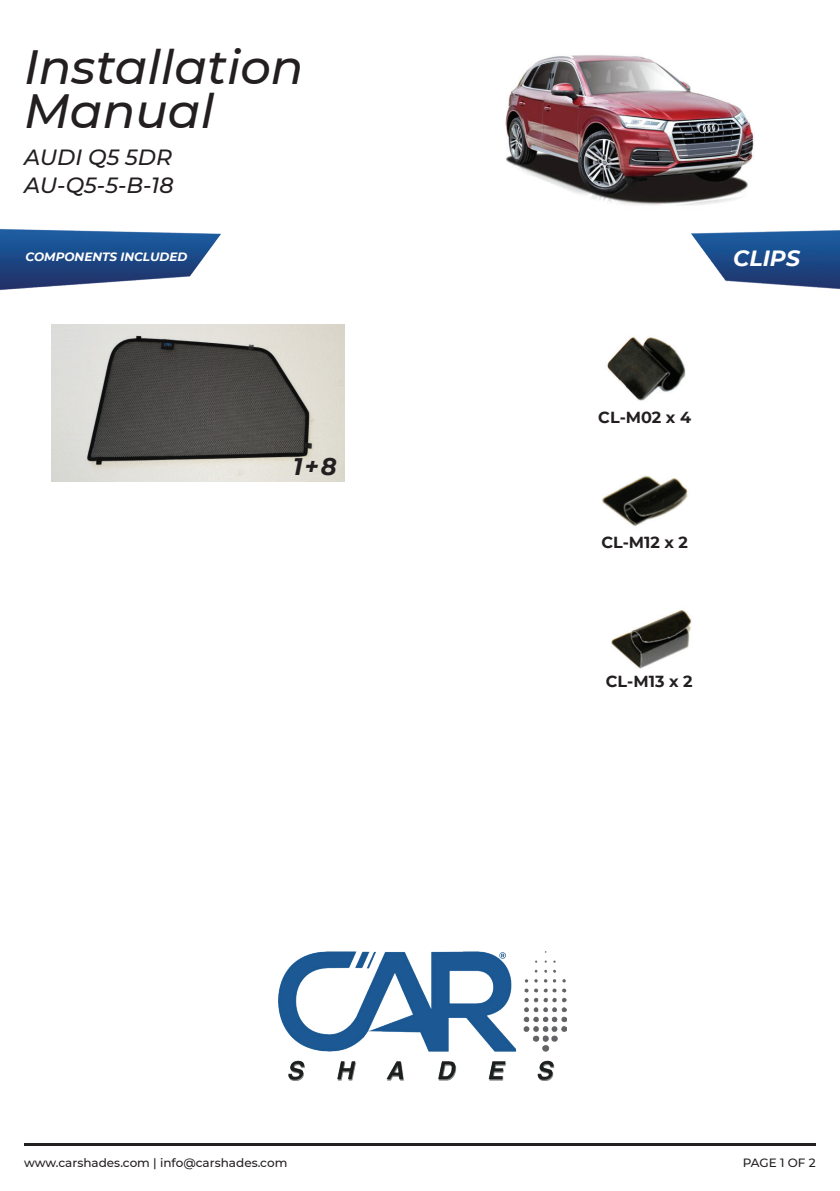
<style>
.page{position:relative;width:840px;height:1191px;background:#fff}
.page>*{position:absolute;margin:0;border:0;box-sizing:border-box;transform-origin:0 0}
.t1{font:italic 500 48px/44px "Montserrat";color:#231f20}
.t2{font:italic 700 24px "Montserrat";color:#231f20}
.t3{font:italic 500 22px/28px "Montserrat";color:#231f20}
.t4{font:italic 700 22px "Montserrat";color:#fff}
.t5{font:700 16px "Montserrat";color:#231f20}
.t6{font:500 12px "Montserrat";color:#231f20}
.t7{font:italic 700 12px "Montserrat";color:#fff}
</style>
<div class="page">
<img style="left:505px;top:55px;width:249px;height:151px">
<img style="left:0;top:228px;width:221px;height:63px">
<img style="left:691px;top:230px;width:148px;height:60px">
<img style="left:607px;top:337px;width:79px;height:64px">
<img style="left:602px;top:476px;width:86px;height:51px">
<img style="left:611px;top:610px;width:81px;height:59px">
<img style="left:278px;top:951px;width:288px;height:129px">
<img style="left:52px;top:324px;width:292px;height:157px">
<hr style="left:24px;top:1143px;width:791px;height:2px;background:#231f20">
<h1 class="t1" style="left:24px;top:43px;width:281px">Installation<br>Manual</h1>
<h3 class="t3" style="left:24px;top:143px;width:151px">AUDI Q5 5DR<br>AU-Q5-5-B-18</h3>
<p class="t7" style="left:25px;top:248px;width:163px">COMPONENTS INCLUDED</p>
<h3 class="t4" style="left:732px;top:243px;width:68px">CLIPS</h3>
<h2 class="t2" style="left:293px;top:449px;width:45px">1 + 8</h2>
<h3 class="t5" style="left:598px;top:406px;width:94px">CL-M02 x 4</h3>
<h3 class="t5" style="left:601px;top:531px;width:88px">CL-M12 x 2</h3>
<h3 class="t5" style="left:605px;top:670px;width:88px">CL-M13 x 2</h3>
<p class="t6" style="left:24px;top:1153px;width:265px">www.carshades.com | info@carshades.com</p>
<p class="t6" style="left:742px;top:1153px;width:74px">PAGE 1 OF 2</p>
</div>
